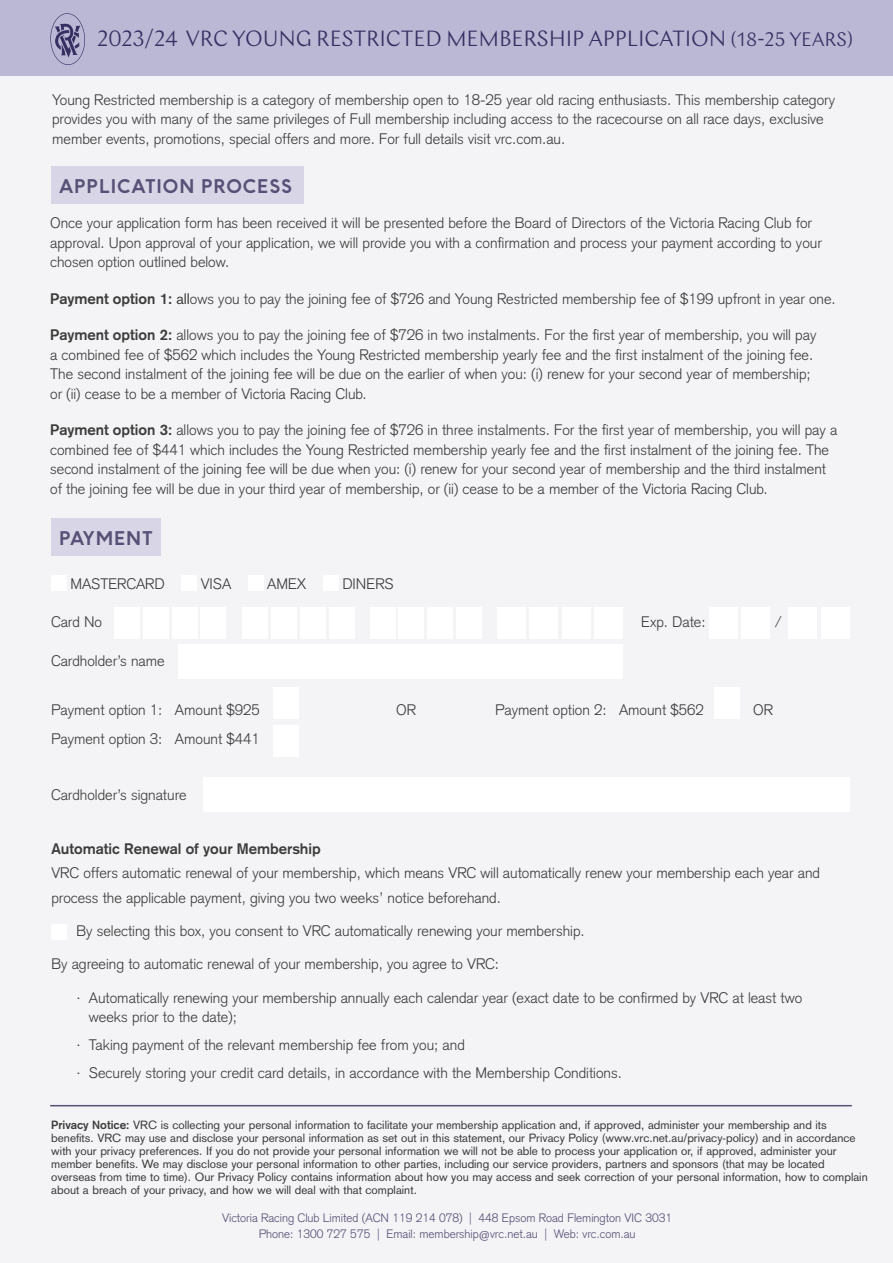
<style>
.page{position:relative;width:893px;height:1263px;background:#f4f3f6}
.page>*{position:absolute;margin:0;border:0;box-sizing:border-box;transform-origin:0 0}
.t1{font:300 22.05px "Chap";letter-spacing:-.01em;color:#353062}
.t2{font:700 18px "Futwora Pro";letter-spacing:.01em;color:#585076}
.t3{font:300 15px/19.5px "Basic Commercial LT Std";color:#3c3c3b}
.t4{font:700 15px "Basic Commercial LT Std";color:#3c3c3b}
.t5{font:300 12px/15.8px "Basic Commercial LT Std";color:#585076;text-align:center}
.t6{font:11.7px/13px "Basic Commercial LT Std";color:#3c3c3b}
.s1{font-size:19.5px}
.s2{font-weight:700}
.s3{font-weight:400}
</style>
<div class="page">
<div style="left:51px;top:166px;width:252px;height:38px;background:#d8d6e6"></div>
<div style="left:51px;top:518px;width:110px;height:38px;background:#d8d6e6"></div>
<div style="left:203px;top:777px;width:646px;height:34px;background:#fff"></div>
<div style="left:179px;top:645px;width:444px;height:34px;background:#fff"></div>
<div style="left:51px;top:575px;width:15px;height:15px;background:#fff"></div>
<div style="left:181px;top:575px;width:16px;height:15px;background:#fff"></div>
<div style="left:248px;top:575px;width:15px;height:15px;background:#fff"></div>
<div style="left:323px;top:575px;width:15px;height:15px;background:#fff"></div>
<div style="left:709px;top:607px;width:29px;height:32px;background:#fff"></div>
<div style="left:788px;top:607px;width:29px;height:32px;background:#fff"></div>
<div style="left:741px;top:607px;width:29px;height:32px;background:#fff"></div>
<div style="left:821px;top:607px;width:29px;height:32px;background:#fff"></div>
<div style="left:114px;top:607px;width:26px;height:32px;background:#fff"></div>
<div style="left:143px;top:607px;width:26px;height:32px;background:#fff"></div>
<div style="left:172px;top:607px;width:25px;height:32px;background:#fff"></div>
<div style="left:201px;top:607px;width:25px;height:32px;background:#fff"></div>
<div style="left:243px;top:607px;width:25px;height:32px;background:#fff"></div>
<div style="left:271px;top:607px;width:26px;height:32px;background:#fff"></div>
<div style="left:300px;top:607px;width:26px;height:32px;background:#fff"></div>
<div style="left:329px;top:607px;width:25px;height:32px;background:#fff"></div>
<div style="left:370px;top:607px;width:25px;height:32px;background:#fff"></div>
<div style="left:398px;top:607px;width:26px;height:32px;background:#fff"></div>
<div style="left:427px;top:607px;width:26px;height:32px;background:#fff"></div>
<div style="left:456px;top:607px;width:25px;height:32px;background:#fff"></div>
<div style="left:497px;top:607px;width:29px;height:32px;background:#fff"></div>
<div style="left:529px;top:607px;width:29px;height:32px;background:#fff"></div>
<div style="left:562px;top:607px;width:29px;height:32px;background:#fff"></div>
<div style="left:594px;top:607px;width:29px;height:32px;background:#fff"></div>
<div style="left:714px;top:687px;width:26px;height:32px;background:#fff"></div>
<div style="left:273px;top:687px;width:25px;height:32px;background:#fff"></div>
<div style="left:273px;top:725px;width:25px;height:32px;background:#fff"></div>
<div style="left:52px;top:924px;width:15px;height:15px;background:#fff"></div>
<hr style="left:50px;top:1105px;width:802px;height:1px;background:#585076">
<div style="left:0;top:0;width:893px;height:75px;background:#bbb8d5"></div>
<svg style="left:50px;top:13px;width:35px;height:52px"></svg>
<h1 class="t1" style="left:97px;top:25px;width:758px">2023/24 VRC YOUNG RESTRICTED MEMBERSHIP APPLICATION <span class="s1">(18-25 YEARS)</span></h1>
<p class="t3" style="left:52px;top:90px;width:784px">Young Restricted membership is a category of membership open to 18-25 year old racing enthusiasts. This membership category provides you with many of the same privileges of Full membership including access to the racecourse on all race days, exclusive member events, promotions, special offers and more. For full details visit vrc.com.au.</p>
<p class="t2" style="left:59px;top:172px;width:236px">APPLICATION PROCESS</p>
<p class="t3" style="left:50px;top:213px;width:773px">Once your application form has been received it will be presented before the Board of Directors of the Victoria Racing Club for approval. Upon approval of your application, we will provide you with a confirmation and process your payment according to your chosen option outlined below.</p>
<p class="t3" style="left:50px;top:289px;width:787px"><span class="s2">Payment option 1:</span> <span class="s3">all</span>ows you to pay the joining fee of $726 and Young Restricted membership fee of $199 upfront in year one.</p>
<p class="t3" style="left:50px;top:325px;width:768px"><span class="s2">Payment option 2:</span> allows you to pay the joining fee of $726 in two instalments. For the first year of membership, you will pay a combined fee of $562 which includes the Young Restricted membership yearly fee and the first instalment of the joining fee.<br>The second instalment of the joining fee will be due on the earlier of when you: (i) renew for your second year of membership; or (ii) cease to be a member of Victoria Racing Club.</p>
<p class="t3" style="left:50px;top:420px;width:788px"><span class="s2">Payment option 3:</span> allows you to pay the joining fee of $726 in three instalments. For the first year of membership, you will pay a combined fee of $441 which includes the Young Restricted membership yearly fee and the first instalment of the joining fee. The second instalment of the joining fee will be due when you: (i) renew for your second year of membership and the third instalment of the joining fee will be due in your third year of membership, or (ii) cease to be a member of the Victoria Racing Club.</p>
<p class="t2" style="left:59px;top:525px;width:96px">PAYMENT</p>
<p class="t3" style="left:70px;top:574px;width:96px">MASTERCARD</p>
<p class="t3" style="left:201px;top:574px;width:32px">VISA</p>
<p class="t3" style="left:267px;top:574px;width:41px">AMEX</p>
<p class="t3" style="left:342px;top:574px;width:53px">DINERS</p>
<p class="t3" style="left:51px;top:612px;width:53px">Card No</p>
<p class="t3" style="left:641px;top:612px;width:66px">Exp. Date:</p>
<p class="t3" style="left:775px;top:612px;width:8px">/</p>
<p class="t3" style="left:51px;top:651px;width:115px">Cardholder’s name</p>
<p class="t3" style="left:51px;top:700px;width:210px">Payment option 1: Amount $925</p>
<p class="t3" style="left:396px;top:700px;width:21px">OR</p>
<p class="t3" style="left:495px;top:700px;width:210px">Payment option 2: Amount $562</p>
<p class="t3" style="left:753px;top:700px;width:21px">OR</p>
<p class="t3" style="left:51px;top:729px;width:210px">Payment option 3: Amount $441</p>
<p class="t3" style="left:51px;top:785px;width:137px">Cardholder’s signature</p>
<p class="t4" style="left:51px;top:839px;width:271px">Automatic Renewal of your Membership</p>
<p class="t3" style="left:51px;top:861px;width:770px;line-height:24.6px">VRC offers automatic renewal of your membership, which means VRC will automatically renew your membership each year and process the applicable payment, giving you two weeks’ notice beforehand.</p>
<p class="t3" style="left:76px;top:921px;width:510px">By selecting this box, you consent to VRC automatically renewing your membership.</p>
<p class="t3" style="left:51px;top:954px;width:449px">By agreeing to automatic renewal of your membership, you agree to VRC:</p>
<p class="t3" style="left:89px;top:988px;width:715px;text-indent:-13px">· Automatically renewing your membership annually each calendar year (exact date to be confirmed by VRC at least two weeks prior to the date);</p>
<p class="t3" style="left:76px;top:1031px;width:547px;line-height:28px">· Taking payment of the relevant membership fee from you; and<br>· Securely storing your credit card details, in accordance with the Membership Conditions.</p>
<p class="t6" style="left:51px;top:1118px;width:818px"><span class="s2">Privacy Notice:</span> VRC is collecting your personal information to facilitate your membership application and, if approved, administer your membership and its benefits. VRC may use and disclose your personal information as set out in this statement, our Privacy Policy (www.vrc.net.au/privacy-policy) and in accordance with your privacy preferences. If you do not provide your personal information we will not be able to process your application or, if approved, administer your member benefits. We may disclose your personal information to other parties, including our service providers, partners and sponsors (that may be located overseas from time to time). Our Privacy Policy contains information about how you may access and seek correction of your personal information, how to complain about a breach of your privacy, and how we will deal with that complaint.</p>
<p class="t5" style="left:222px;top:1210px;width:451px">Victoria Racing Club Limited (ACN 119 214 078) | 448 Epsom Road Flemington VIC 3031<br>Phone: 1300 727 575 | Email: membership@vrc.net.au | Web: vrc.com.au</p>
</div>
